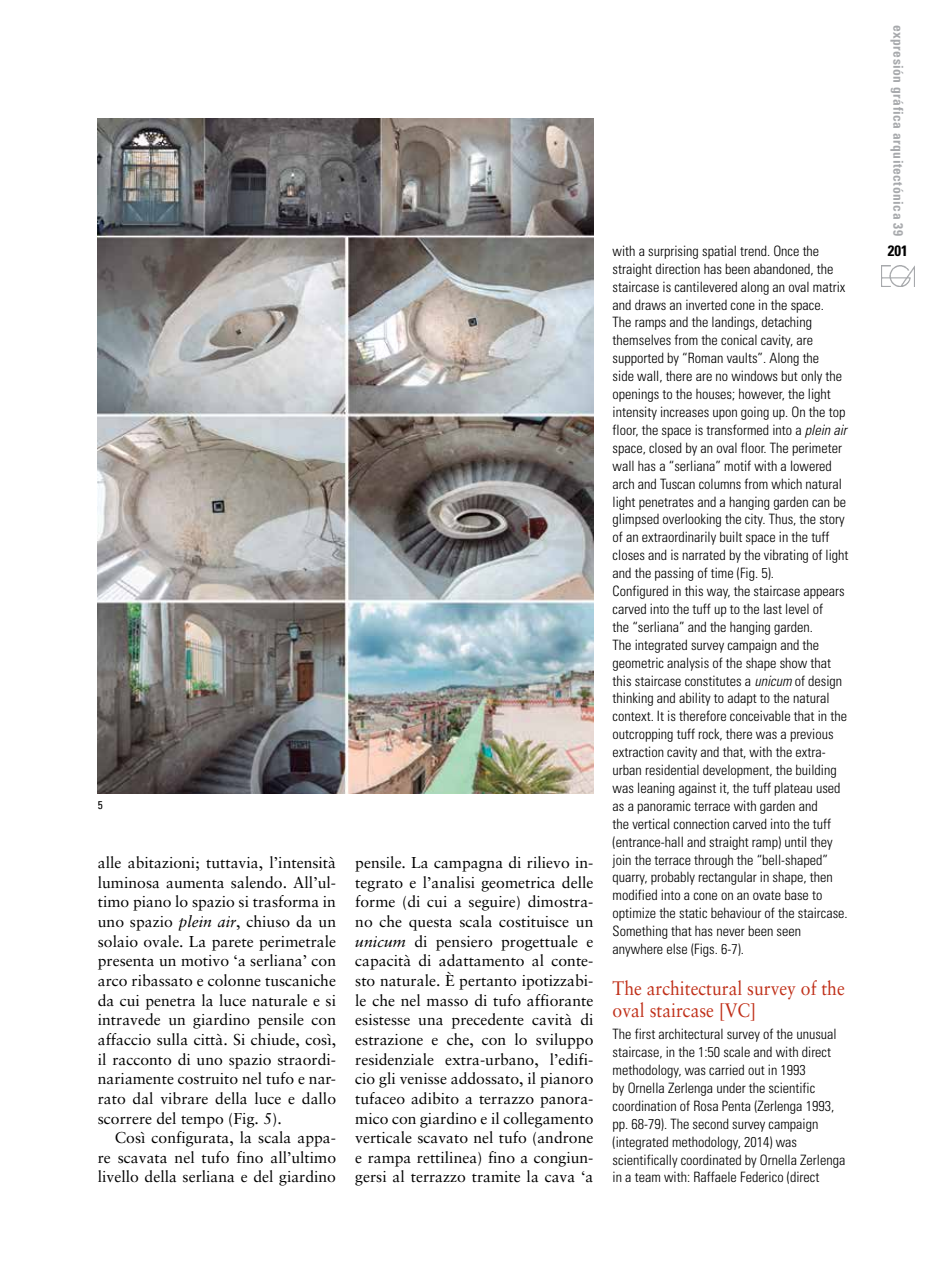
<style>
.page{position:relative;width:936px;height:1276px;background:#fff}
.page>*{position:absolute;margin:0;border:0;box-sizing:border-box;transform-origin:0 0}
.t1{font:19.5px/21.9px "Sabon";color:#c03019;scale:.9 1}
.t2{font:15.75px/19.6px "Sabon";color:#000;text-align:justify}
.t3{font:700 condensed 15px "Univers";color:#000}
.t4{font:300 condensed 14.25px/17.9px "Univers";color:#000}
.t5{font:700 condensed 13.5px "Univers";letter-spacing:.035em;color:#a7a9ac}
.t6{font:condensed 11.25px "Univers";color:#000}
.s1{font-style:italic}
</style>
<div class="page">
<img style="left:881px;top:265px;width:33px;height:21px">
<img style="left:98px;top:118px;width:495px;height:675px">
<p class="t6" style="left:98px;top:798px;width:6px">5</p>
<p class="t2" style="left:98px;top:852px;width:240px">alle abitazioni; tuttavia, l’intensità luminosa aumenta salendo. All’ul&shy;timo piano lo spazio si trasforma in uno spazio <span class="s1">plein air</span>, chiuso da un solaio ovale. La parete perimetrale presenta un motivo ‘a serliana’ con arco ribassato e colonne tuscaniche da cui penetra la luce naturale e si intravede un giardino pensile con affaccio sulla città. Si chiude, così, il racconto di uno spazio straordi&shy;nariamente costruito nel tufo e nar&shy;rato dal vibrare della luce e dallo scorrere del tempo (Fig. 5).</p>
<p class="t2" style="left:98px;top:1127px;width:240px;text-indent:17px">Così configurata, la scala appa&shy;re scavata nel tufo fino all’ultimo livello della serliana e del giardino</p>
<p class="t2" style="left:355px;top:852px;width:240px">pensile. La campagna di rilievo in&shy;tegrato e l’analisi geometrica delle forme (di cui a seguire) dimostra&shy;no che questa scala costituisce un <span class="s1">unicum</span> di pensiero progettuale e capacità di adattamento al conte&shy;sto naturale. È pertanto ipotizzabi&shy;le che nel masso di tufo affiorante esistesse una precedente cavità di estrazione e che, con lo sviluppo residenziale extra-urbano, l’edifi&shy;cio gli venisse addossato, il pianoro tufaceo adibito a terrazzo panora&shy;mico con giardino e il collegamento verticale scavato nel tufo (androne e rampa rettilinea) fino a congiun&shy;gersi al terrazzo tramite la cava ‘a</p>
<p class="t4" style="left:612px;top:242px;width:237px">with a surprising spatial trend. Once the straight direction has been abandoned, the staircase is cantilevered along an oval matrix and draws an inverted cone in the space.<br>The ramps and the landings, detaching themselves from the conical cavity, are supported by “Roman vaults”. Along the<br>side wall, there are no windows but only the openings to the houses; however, the light intensity increases upon going up. On the top floor, the space is transformed into a <span class="s1">plein air </span>space, closed by an oval floor. The perimeter wall has a “serliana” motif with a lowered arch and Tuscan columns from which natural light penetrates and a hanging garden can be glimpsed overlooking the city. Thus, the story of an extraordinarily built space in the tuff closes and is narrated by the vibrating of light and the passing of time (Fig. 5).<br>Configured in this way, the staircase appears carved into the tuff up to the last level of<br>the “serliana” and the hanging garden.<br>The integrated survey campaign and the geometric analysis of the shape show that this staircase constitutes a <span class="s1">unicum</span> of design thinking and ability to adapt to the natural context. It is therefore conceivable that in the outcropping tuff rock, there was a previous extraction cavity and that, with the extra&shy;urban residential development, the building was leaning against it, the tuff plateau used as a panoramic terrace with garden and<br>the vertical connection carved into the tuff (entrance-hall and straight ramp) until they join the terrace through the “bell-shaped” quarry, probably rectangular in shape, then modified into a cone on an ovate base to optimize the static behaviour of the staircase.<br>Something that has never been seen anywhere else (Figs. 6-7).</p>
<h1 class="t1" style="left:612px;top:977px;width:259px">The architectural survey of the oval staircase [VC]</h1>
<p class="t4" style="left:612px;top:1025px;width:234px">The first architectural survey of the unusual staircase, in the 1:50 scale and with direct methodology, was carried out in 1993<br>by Ornella Zerlenga under the scientific coordination of Rosa Penta (Zerlenga 1993, pp. 68-79). The second survey campaign (integrated methodology, 2014) was scientifically coordinated by Ornella Zerlenga in a team with: Raffaele Federico (direct</p>
<p class="t5" style="left:906px;top:25px;width:213px;rotate:90deg">expresión gráfica arquitectónica 39</p>
<p class="t3" style="left:887px;top:242px;width:21px">201</p>
</div>
